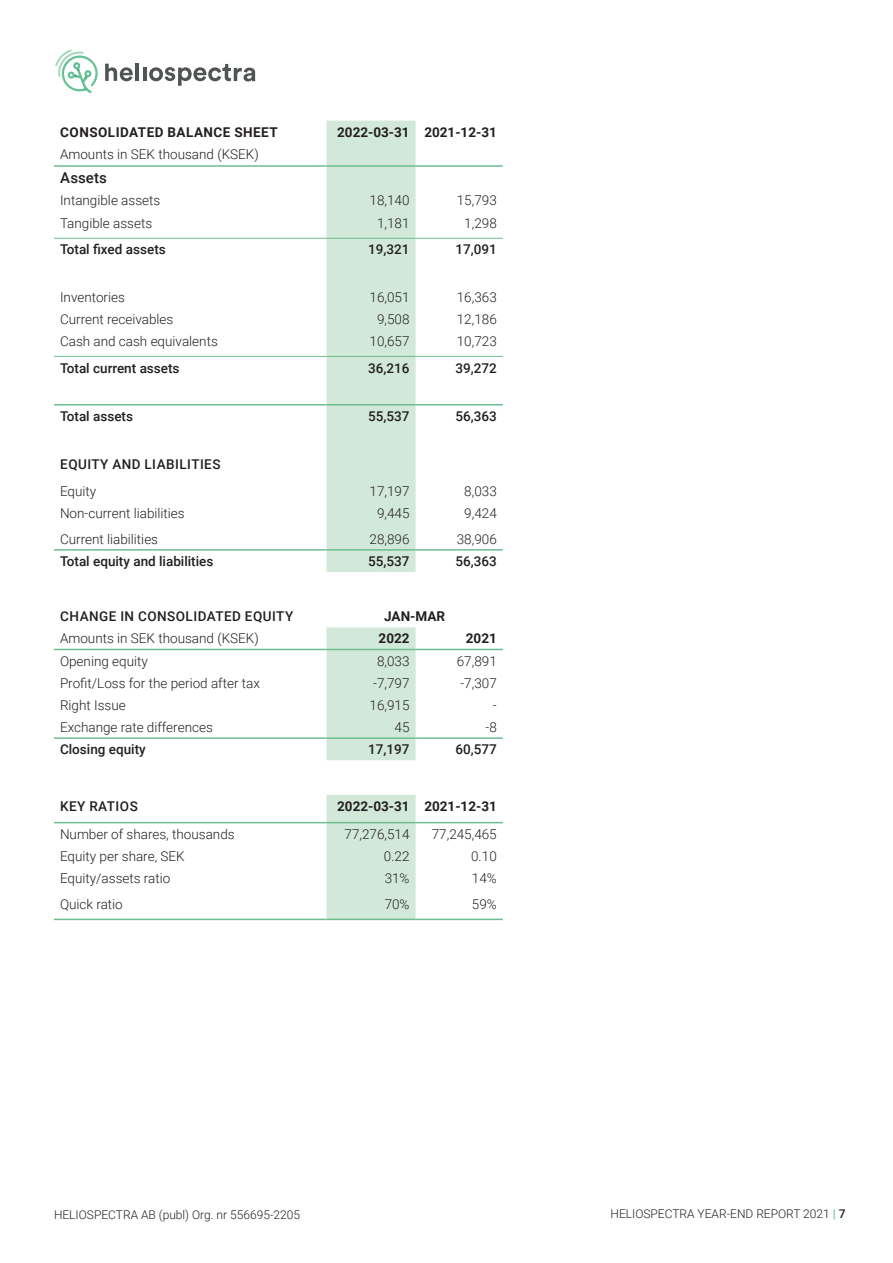
<style>
.page{position:relative;width:893px;height:1263px;background:#fff}
.page>*{position:absolute;margin:0;border:0;box-sizing:border-box;transform-origin:0 0}
.t1{font:500 15px "Roboto";color:#231f20}
.t2{font:300 13.5px "Roboto";color:#231f20}
.t3{font:500 13.5px "Roboto";color:#231f20}
.t4{font:700 13.5px "Roboto";color:#231f20}
.t5{font:500 13.5px "Roboto";letter-spacing:.035em;color:#231f20}
.t6{font:700 13.5px "Roboto";letter-spacing:.035em;color:#231f20}
.t7{font:300 12px "Roboto";color:#231f20}
.s1{font-weight:500;color:#63c294}
.s2{font-weight:500}
</style>
<div class="page">
<hr style="left:135px;top:64px;width:4px;height:17px;background:#515455">
<svg style="left:143px;top:64px;width:112px;height:22px"></svg>
<svg style="left:55px;top:50px;width:78px;height:43px"></svg>
<svg style="left:326px;top:121px;width:90px;height:798px;background:#d7ebde"></svg>
<hr style="left:326px;top:238px;width:90px;height:1px;background:#6ebd8f">
<hr style="left:416px;top:238px;width:87px;height:1px;background:#6ebd8f">
<hr style="left:326px;top:356px;width:90px;height:1px;background:#6ebd8f">
<hr style="left:416px;top:356px;width:87px;height:1px;background:#6ebd8f">
<hr style="left:54px;top:238px;width:272px;height:1px;background:#6ebd8f">
<hr style="left:54px;top:356px;width:272px;height:1px;background:#6ebd8f">
<hr style="left:326px;top:165px;width:90px;height:2px;background:#6ebd8f">
<hr style="left:416px;top:165px;width:87px;height:2px;background:#6ebd8f">
<hr style="left:326px;top:404px;width:90px;height:1px;background:#6ebd8f">
<hr style="left:416px;top:404px;width:87px;height:1px;background:#6ebd8f">
<hr style="left:54px;top:165px;width:272px;height:2px;background:#6ebd8f">
<hr style="left:326px;top:549px;width:90px;height:2px;background:#6ebd8f">
<hr style="left:416px;top:549px;width:87px;height:2px;background:#6ebd8f">
<hr style="left:54px;top:404px;width:272px;height:1px;background:#6ebd8f">
<hr style="left:326px;top:649px;width:90px;height:1px;background:#6ebd8f">
<hr style="left:416px;top:649px;width:87px;height:1px;background:#6ebd8f">
<hr style="left:54px;top:549px;width:272px;height:2px;background:#6ebd8f">
<hr style="left:326px;top:737px;width:90px;height:2px;background:#6ebd8f">
<hr style="left:416px;top:737px;width:87px;height:2px;background:#6ebd8f">
<hr style="left:54px;top:649px;width:272px;height:1px;background:#6ebd8f">
<hr style="left:326px;top:822px;width:90px;height:1px;background:#6ebd8f">
<hr style="left:416px;top:822px;width:87px;height:1px;background:#6ebd8f">
<hr style="left:54px;top:737px;width:272px;height:2px;background:#6ebd8f">
<hr style="left:326px;top:919px;width:90px;height:1px;background:#6ebd8f">
<hr style="left:416px;top:919px;width:87px;height:1px;background:#6ebd8f">
<hr style="left:54px;top:919px;width:272px;height:1px;background:#6ebd8f">
<hr style="left:54px;top:822px;width:272px;height:1px;background:#6ebd8f">
<p class="t6" style="left:60px;top:122px;width:219px">CONSOLIDATED BALANCE SHEET</p>
<p class="t4" style="left:337px;top:122px;width:74px">2022-03-31</p>
<p class="t4" style="left:424px;top:122px;width:74px">2021-12-31</p>
<p class="t2" style="left:60px;top:145px;width:200px">Amounts in SEK thousand (KSEK)</p>
<p class="t1" style="left:60px;top:167px;width:48px">Assets</p>
<p class="t2" style="left:60px;top:191px;width:102px">Intangible assets</p>
<p class="t2" style="left:370px;top:191px;width:41px">18,140</p>
<p class="t2" style="left:457px;top:191px;width:41px">15,793</p>
<p class="t2" style="left:60px;top:213px;width:94px">Tangible assets</p>
<p class="t2" style="left:377px;top:213px;width:34px">1,181</p>
<p class="t2" style="left:464px;top:213px;width:34px">1,298</p>
<p class="t3" style="left:60px;top:240px;width:107px">Total fixed assets</p>
<p class="t3" style="left:368px;top:240px;width:43px">19,321</p>
<p class="t3" style="left:455px;top:240px;width:43px">17,091</p>
<p class="t2" style="left:60px;top:288px;width:66px">Inventories</p>
<p class="t2" style="left:370px;top:288px;width:41px">16,051</p>
<p class="t2" style="left:457px;top:288px;width:41px">16,363</p>
<p class="t2" style="left:60px;top:310px;width:115px">Current receivables</p>
<p class="t2" style="left:377px;top:310px;width:34px">9,508</p>
<p class="t2" style="left:457px;top:310px;width:41px">12,186</p>
<p class="t2" style="left:60px;top:332px;width:159px">Cash and cash equivalents</p>
<p class="t2" style="left:370px;top:332px;width:41px">10,657</p>
<p class="t2" style="left:457px;top:332px;width:41px">10,723</p>
<p class="t3" style="left:60px;top:358px;width:121px">Total current assets</p>
<p class="t3" style="left:368px;top:358px;width:43px">36,216</p>
<p class="t3" style="left:455px;top:358px;width:43px">39,272</p>
<p class="t3" style="left:60px;top:407px;width:75px">Total assets</p>
<p class="t3" style="left:368px;top:407px;width:43px">55,537</p>
<p class="t3" style="left:455px;top:407px;width:43px">56,363</p>
<p class="t5" style="left:60px;top:455px;width:162px">EQUITY AND LIABILITIES</p>
<p class="t2" style="left:60px;top:481px;width:38px">Equity</p>
<p class="t2" style="left:370px;top:481px;width:41px">17,197</p>
<p class="t2" style="left:464px;top:481px;width:34px">8,033</p>
<p class="t2" style="left:60px;top:503px;width:126px">Non-current liabilities</p>
<p class="t2" style="left:377px;top:503px;width:34px">9,445</p>
<p class="t2" style="left:464px;top:503px;width:34px">9,424</p>
<p class="t2" style="left:60px;top:530px;width:100px">Current liabilities</p>
<p class="t2" style="left:370px;top:530px;width:41px">28,896</p>
<p class="t2" style="left:457px;top:530px;width:41px">38,906</p>
<p class="t3" style="left:60px;top:552px;width:155px">Total equity and liabilities</p>
<p class="t3" style="left:368px;top:552px;width:43px">55,537</p>
<p class="t3" style="left:455px;top:552px;width:43px">56,363</p>
<p class="t5" style="left:60px;top:607px;width:234px">CHANGE IN CONSOLIDATED EQUITY</p>
<p class="t4" style="left:384px;top:607px;width:62px">JAN-MAR</p>
<p class="t2" style="left:60px;top:629px;width:200px">Amounts in SEK thousand (KSEK)</p>
<p class="t4" style="left:379px;top:629px;width:32px">2022</p>
<p class="t4" style="left:466px;top:629px;width:32px">2021</p>
<p class="t2" style="left:60px;top:651px;width:89px">Opening equity</p>
<p class="t2" style="left:377px;top:651px;width:34px">8,033</p>
<p class="t2" style="left:457px;top:651px;width:41px">67,891</p>
<p class="t2" style="left:60px;top:673px;width:202px">Profit/Loss for the period after tax</p>
<p class="t2" style="left:373px;top:673px;width:38px">-7,797</p>
<p class="t2" style="left:460px;top:673px;width:38px">-7,307</p>
<p class="t2" style="left:60px;top:696px;width:67px">Right Issue</p>
<p class="t2" style="left:370px;top:696px;width:41px">16,915</p>
<p class="t2" style="left:493px;top:696px;width:5px">-</p>
<p class="t2" style="left:60px;top:718px;width:154px">Exchange rate differences</p>
<p class="t2" style="left:395px;top:718px;width:16px">45</p>
<p class="t2" style="left:485px;top:718px;width:13px">-8</p>
<p class="t3" style="left:60px;top:740px;width:87px">Closing equity</p>
<p class="t3" style="left:368px;top:740px;width:43px">17,197</p>
<p class="t3" style="left:455px;top:740px;width:43px">60,577</p>
<p class="t5" style="left:60px;top:797px;width:79px">KEY RATIOS</p>
<p class="t4" style="left:337px;top:797px;width:74px">2022-03-31</p>
<p class="t4" style="left:424px;top:797px;width:74px">2021-12-31</p>
<p class="t2" style="left:60px;top:824px;width:176px">Number of shares, thousands</p>
<p class="t2" style="left:345px;top:824px;width:66px">77,276,514</p>
<p class="t2" style="left:432px;top:824px;width:66px">77,245,465</p>
<p class="t2" style="left:60px;top:847px;width:126px">Equity per share, SEK</p>
<p class="t2" style="left:384px;top:847px;width:27px">0.22</p>
<p class="t2" style="left:471px;top:847px;width:27px">0.10</p>
<p class="t2" style="left:60px;top:869px;width:112px">Equity/assets ratio</p>
<p class="t2" style="left:385px;top:869px;width:26px">31%</p>
<p class="t2" style="left:472px;top:869px;width:26px">14%</p>
<p class="t2" style="left:60px;top:895px;width:64px">Quick ratio</p>
<p class="t2" style="left:385px;top:895px;width:26px">70%</p>
<p class="t2" style="left:472px;top:895px;width:26px">59%</p>
<p class="t7" style="left:54px;top:1206px;width:248px">HELIOSPECTRA AB (publ) Org. nr 556695-2205</p>
<p class="t7" style="left:610px;top:1205px;width:237px">HELIOSPECTRA YEAR-END REPORT 2021 <span class="s1">|</span> <span class="s2">7</span></p>
</div>
